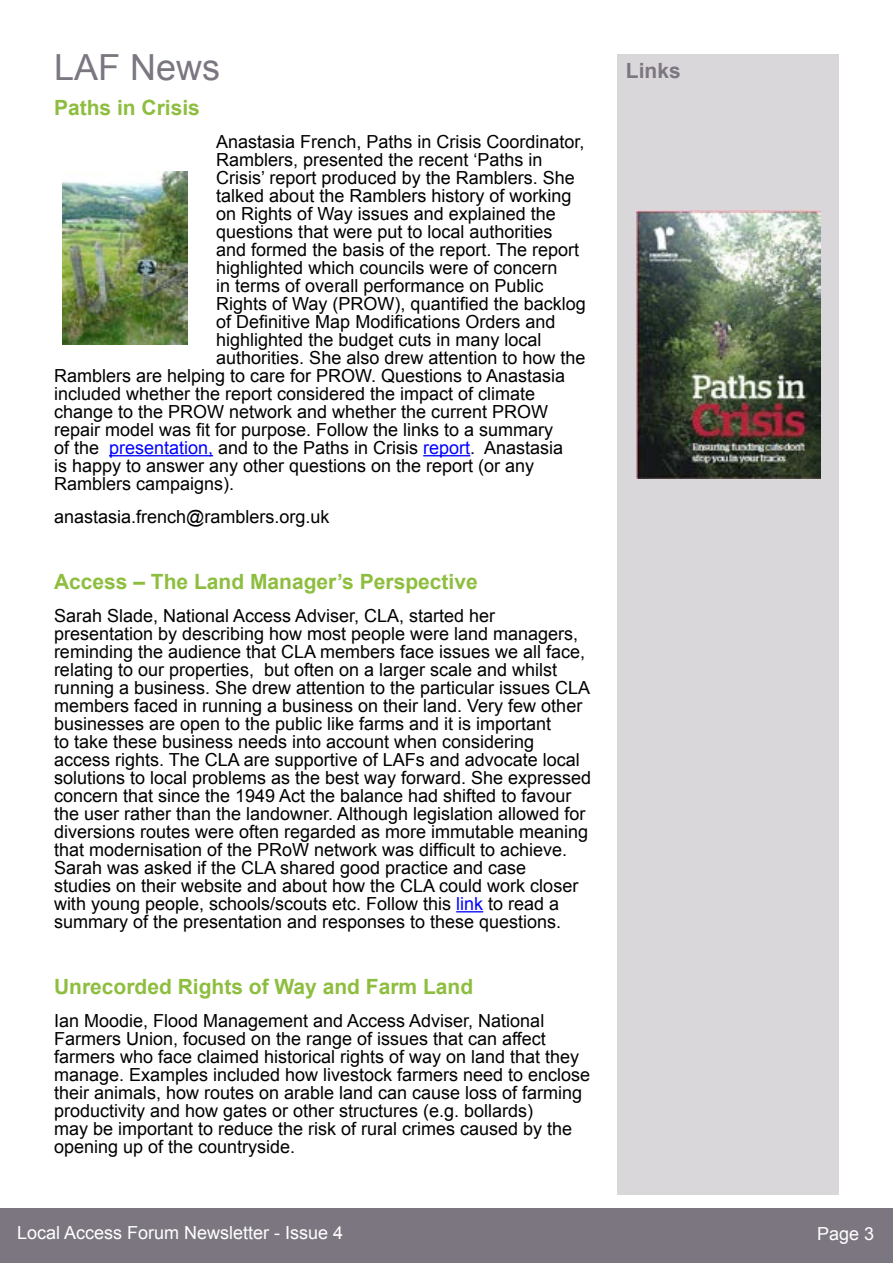
<style>
.page{position:relative;width:893px;height:1263px;background:#fff}
.page>*{position:absolute;margin:0;border:0;box-sizing:border-box;transform-origin:0 0}
.t1{font:36px "Arial";color:#7c7681}
.t2{font:700 21px "Arial";color:#8ebe3f}
.t3{font:700 21px "Arial";color:#7c7681}
.t4{font:18px/18px "Arial";color:#000}
.t5{font:18px "Arial";color:#fff}
.s1{color:#00f}
</style>
<div class="page">
<div style="left:0;top:1209px;width:893px;height:54px;background:#7c7681"></div>
<div style="left:617px;top:54px;width:222px;height:1141px;background:#dad7da"></div>
<hr style="left:109px;top:455px;width:104px;height:1px;background:#00f">
<hr style="left:423px;top:455px;width:47px;height:1px;background:#00f">
<svg style="left:456px;top:911px;width:27px;height:1px"></svg>
<img style="left:62px;top:171px;width:126px;height:173px">
<img style="left:636px;top:210px;width:184px;height:269px">
<h1 class="t1" style="left:54px;top:44px;width:168px">LAF News</h1>
<p class="t3" style="left:626px;top:56px;width:56px">Links</p>
<p class="t2" style="left:54px;top:93px;width:147px">Paths in Crisis</p>
<p class="t4" style="left:216px;top:133px;width:370px">Anastasia French, Paths in Crisis Coordinator,</p>
<p class="t4" style="left:216px;top:151px;width:328px">Ramblers, presented the recent ‘Paths in</p>
<p class="t4" style="left:216px;top:169px;width:360px">Crisis’ report produced by the Ramblers. She</p>
<p class="t4" style="left:216px;top:187px;width:357px">talked about the Ramblers history of working</p>
<p class="t4" style="left:216px;top:205px;width:341px">on Rights of Way issues and explained the</p>
<p class="t4" style="left:216px;top:223px;width:338px">questions that were put to local authorities</p>
<p class="t4" style="left:216px;top:241px;width:364px">and formed the basis of the report. The report</p>
<p class="t4" style="left:216px;top:259px;width:343px">highlighted which councils were of concern</p>
<p class="t4" style="left:216px;top:277px;width:329px">in terms of overall performance on Public</p>
<p class="t4" style="left:216px;top:295px;width:371px">Rights of Way (PROW), quantified the backlog</p>
<p class="t4" style="left:216px;top:313px;width:341px">of Definitive Map Modifications Orders and</p>
<p class="t4" style="left:216px;top:331px;width:327px">highlighted the budget cuts in many local</p>
<p class="t4" style="left:216px;top:349px;width:371px">authorities. She also drew attention to how the</p>
<p class="t4" style="left:54px;top:367px;width:513px">Ramblers are helping to care for PROW. Questions to Anastasia</p>
<p class="t4" style="left:54px;top:385px;width:483px">included whether the report considered the impact of climate</p>
<p class="t4" style="left:54px;top:403px;width:496px">change to the PROW network and whether the current PROW</p>
<p class="t4" style="left:54px;top:421px;width:501px">repair model was fit for purpose. Follow the links to a summary</p>
<p class="t4" style="left:54px;top:439px;width:511px">of the <span class="s1">presentation,</span> and to the Paths in Crisis <span class="s1">report</span>. Anastasia</p>
<p class="t4" style="left:54px;top:457px;width:482px">is happy to answer any other questions on the report (or any</p>
<p class="t4" style="left:54px;top:475px;width:182px">Ramblers campaigns).</p>
<p class="t4" style="left:54px;top:508px;width:277px">anastasia.french@ramblers.org.uk</p>
<p class="t2" style="left:54px;top:567px;width:425px">Access – The Land Manager’s Perspective</p>
<p class="t4" style="left:54px;top:607px;width:539px">Sarah Slade, National Access Adviser, CLA, started her presentation by describing how most people were land managers, reminding the audience that CLA members face issues we all face, relating to our properties, but often on a larger scale and whilst running a business. She drew attention to the particular issues CLA members faced in running a business on their land. Very few other businesses are open to the public like farms and it is important<br>to take these business needs into account when considering access rights. The CLA are supportive of LAFs and advocate local solutions to local problems as the best way forward. She expressed concern that since the 1949 Act the balance had shifted to favour the user rather than the landowner. Although legislation allowed for diversions routes were often regarded as more immutable meaning that modernisation of the PRoW network was difficult to achieve.<br>Sarah was asked if the CLA shared good practice and case<br>studies on their website and about how the CLA could work closer with young people, schools/scouts etc. Follow this <span class="s1">link</span> to read a summary of the presentation and responses to these questions.</p>
<p class="t2" style="left:54px;top:972px;width:421px">Unrecorded Rights of Way and Farm Land</p>
<p class="t4" style="left:54px;top:1012px;width:538px">Ian Moodie, Flood Management and Access Adviser, National Farmers Union, focused on the range of issues that can affect farmers who face claimed historical rights of way on land that they manage. Examples included how livestock farmers need to enclose their animals, how routes on arable land can cause loss of farming productivity and how gates or other structures (e.g. bollards)<br>may be important to reduce the risk of rural crimes caused by the opening up of the countryside.</p>
<p class="t5" style="left:17px;top:1221px;width:328px">Local Access Forum Newsletter - Issue 4</p>
<p class="t5" style="left:817px;top:1221px;width:59px">Page 3</p>
</div>
